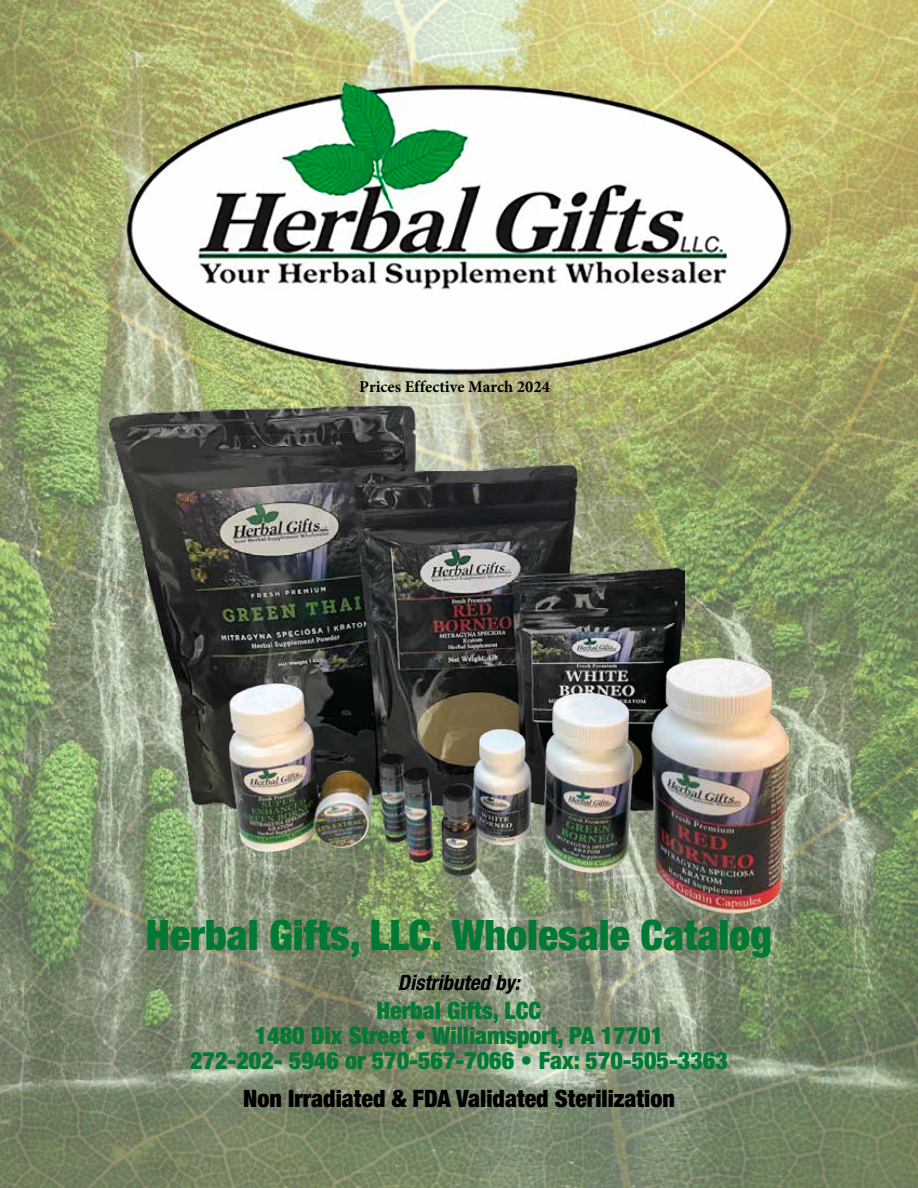
<style>
.page{position:relative;width:918px;height:1188px;background:#fff}
.page>*{position:absolute;margin:0;border:0;box-sizing:border-box;transform-origin:0 0}
.t1{font:900 condensed 42px "Helvetica Neue LT Pro";color:#007934}
.t2{font:900 condensed 24px/25.5px "Helvetica Neue LT Pro";color:#007934;text-align:center}
.t3{font:900 condensed 24px "Helvetica Neue LT Pro";color:#000}
.t4{font:italic 700 condensed 21px "Helvetica Neue LT Pro";color:#000}
.t5{font:700 16.5px "Minion Pro";color:#000}
</style>
<div class="page">
<img style="left:0;top:0;width:918px;height:1188px">
<img style="left:126px;top:81px;width:666px;height:293px">
<img style="left:109px;top:405px;width:575px;height:407px">
<img style="left:230px;top:659px;width:558px;height:254px">
<p class="t5" style="left:359px;top:375px;width:192px">Prices Effective March 2024</p>
<h1 class="t1" style="left:146px;top:910px;width:628px">Herbal Gifts, LLC. Wholesale Catalog</h1>
<p class="t4" style="left:398px;top:970px;width:124px">Distributed by:</p>
<p class="t2" style="left:190px;top:997px;width:539px">Herbal Gifts, LCC<br>1480 Dix Street • Williamsport, PA 17701<br>272-202- 5946 or 570-567-7066 • Fax: 570-505-3363</p>
<p class="t3" style="left:243px;top:1084px;width:433px">Non Irradiated &amp; FDA Validated Sterilization</p>
</div>
